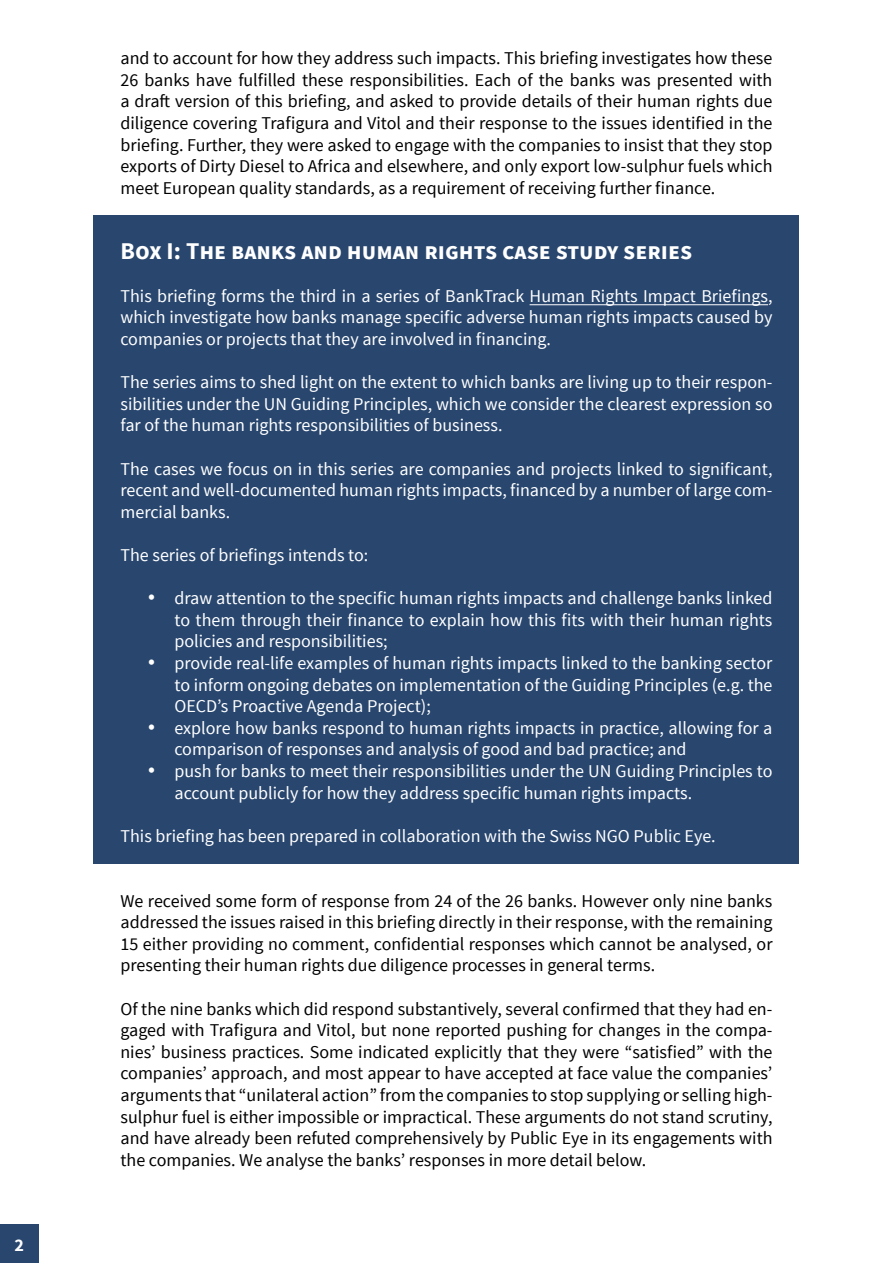
<style>
.page{position:relative;width:893px;height:1263px;background:#fff}
.page>*{position:absolute;margin:0;border:0;box-sizing:border-box;transform-origin:0 0}
.t1{font:700 24px "Source Sans Pro";color:#fff}
.t2{font:18px/21.6px "Source Sans Pro";color:#000;text-align:justify}
.t3{font:18px/21.6px "Source Sans Pro";color:#fff;text-align:justify}
.t4{font:700 18px "Source Sans Pro";color:#fff}
</style>
<div class="page">
<div style="left:0;top:1225px;width:38px;height:38px;background:#28466e"></div>
<div style="left:94px;top:215px;width:705px;height:648px;background:#28466e"></div>
<hr style="left:530px;top:304px;width:238px;height:1px;background:#fff">
<p class="t4" style="left:14px;top:1233px;width:11px">2</p>
<p class="t2" style="left:120px;top:48px;width:654px">and to account for how they address such impacts. This briefing investigates how these 26 banks have fulfilled these responsibilities. Each of the banks was presented with a draft version of this briefing, and asked to provide details of their human rights due diligence covering Trafigura and Vitol and their response to the issues identified in the briefing. Further, they were asked to engage with the companies to insist that they stop exports of Dirty Diesel to Africa and elsewhere, and only export low-sulphur fuels which meet European quality standards, as a requirement of receiving further finance.</p>
<h1 class="t1" style="left:120px;top:235px;width:573px">Box I: The banks and human rights case study series</h1>
<p class="t3" style="left:120px;top:285px;width:653px">This briefing forms the third in a series of BankTrack Human Rights Impact Briefings, which investigate how banks manage specific adverse human rights impacts caused by companies or projects that they are involved in financing.</p>
<p class="t3" style="left:120px;top:372px;width:654px">The series aims to shed light on the extent to which banks are living up to their respon&shy;sibilities under the UN Guiding Principles, which we consider the clearest expression so far of the human rights responsibilities of business.</p>
<p class="t3" style="left:120px;top:458px;width:653px">The cases we focus on in this series are companies and projects linked to significant, recent and well-documented human rights impacts, financed by a number of large com&shy;mercial banks.</p>
<p class="t3" style="left:120px;top:544px;width:249px">The series of briefings intends to:</p>
<p class="t3" style="left:174px;top:588px;width:600px;text-indent:-27px">• draw attention to the specific human rights impacts and challenge banks linked to them through their finance to explain how this fits with their human rights policies and responsibilities;</p>
<p class="t3" style="left:174px;top:652px;width:600px;text-indent:-27px">• provide real-life examples of human rights impacts linked to the banking sector to inform ongoing debates on implementation of the Guiding Principles (e.g. the OECD’s Proactive Agenda Project);</p>
<p class="t3" style="left:174px;top:717px;width:599px;text-indent:-27px">• explore how banks respond to human rights impacts in practice, allowing for a comparison of responses and analysis of good and bad practice; and</p>
<p class="t3" style="left:174px;top:760px;width:600px;text-indent:-27px">• push for banks to meet their responsibilities under the UN Guiding Principles to account publicly for how they address specific human rights impacts.</p>
<p class="t3" style="left:120px;top:825px;width:597px">This briefing has been prepared in collaboration with the Swiss NGO Public Eye.</p>
<p class="t2" style="left:120px;top:890px;width:654px">We received some form of response from 24 of the 26 banks. However only nine banks addressed the issues raised in this briefing directly in their response, with the remaining 15 either providing no comment, confidential responses which cannot be analysed, or presenting their human rights due diligence processes in general terms.</p>
<p class="t2" style="left:120px;top:998px;width:654px">Of the nine banks which did respond substantively, several confirmed that they had en&shy;gaged with Trafigura and Vitol, but none reported pushing for changes in the compa&shy;nies’ business practices. Some indicated explicitly that they were “satisfied” with the companies’ approach, and most appear to have accepted at face value the companies’ arguments that “unilateral action” from the companies to stop supplying or selling high&shy;sulphur fuel is either impossible or impractical. These arguments do not stand scrutiny, and have already been refuted comprehensively by Public Eye in its engagements with the companies. We analyse the banks’ responses in more detail below.</p>
</div>
